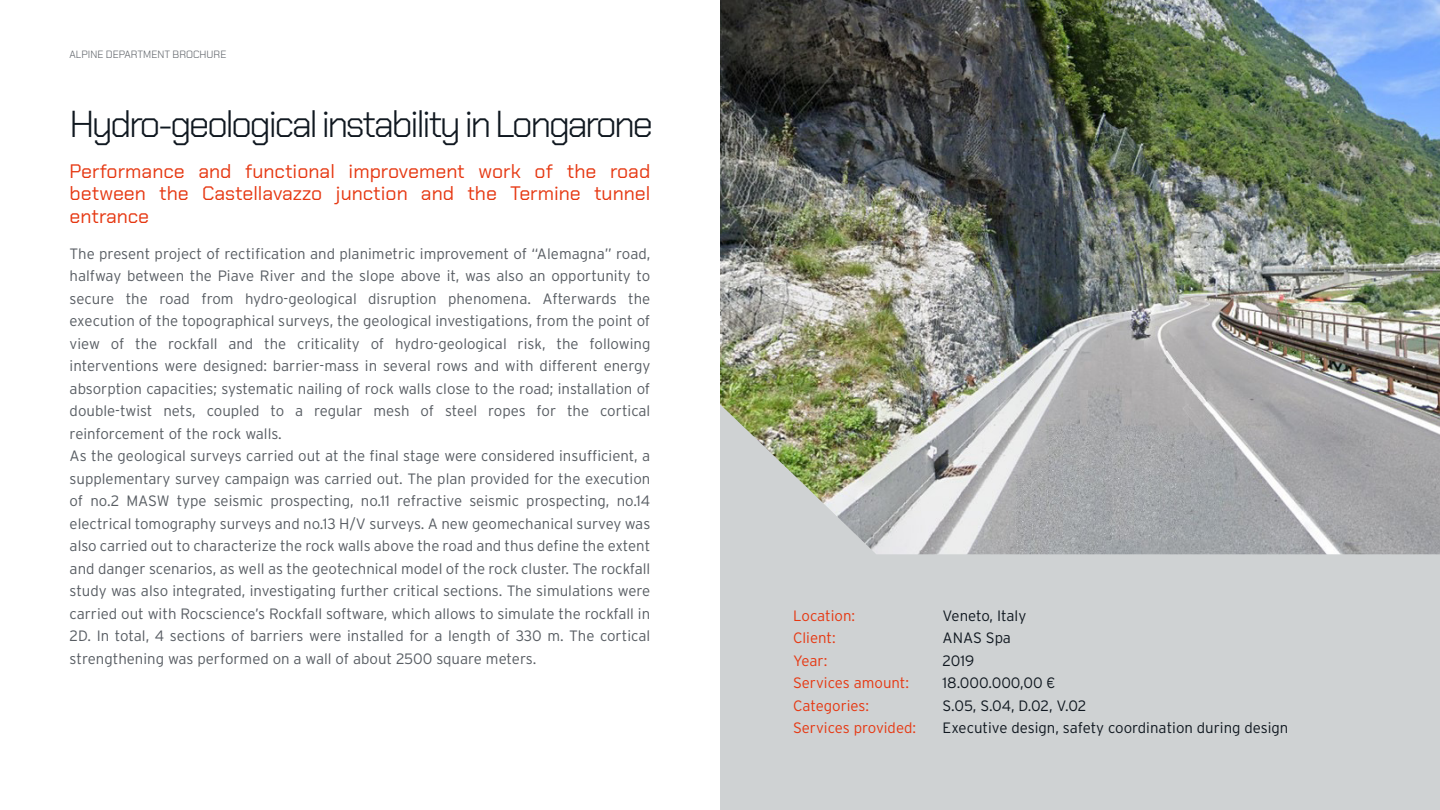
<style>
.page{position:relative;width:1440px;height:810px;background:#fff}
.page>*{position:absolute;margin:0;border:0;box-sizing:border-box;transform-origin:0 0}
.t1{font:300 37.5px "Chakra Petch";letter-spacing:-.07em;color:#101820}
.t2{font:19.5px/22.5px "Chakra Petch";color:#e63812;text-align:justify}
.t3{font:300 15px/22.5px "Interstate";color:#585d63}
.t4{font:300 15px/22.5px "Interstate";color:#101820}
.t5{font:300 15px/22.5px "Interstate";color:#e63812}
.t6{font:300 10.5px "Chakra Petch";color:#585d63}
</style>
<div class="page">
<div style="left:720px;top:0;width:720px;height:809px;background:#cfd2d3"></div>
<img style="left:720px;top:0;width:720px;height:554px">
<p class="t6" style="left:70px;top:48px;width:158px">ALPINE DEPARTMENT BROCHURE</p>
<h1 class="t1" style="left:70px;top:102px;width:585px">Hydro-geological instability in Longarone</h1>
<h2 class="t2" style="left:70px;top:160px;width:582px">Performance and functional improvement work of the road between the Castellavazzo junction and the Termine tunnel entrance</h2>
<p class="t3" style="left:70px;top:242px;width:582px">The present project of rectification and planimetric improvement of “Alemagna” road, halfway between the Piave River and the slope above it, was also an opportunity to secure the road from hydro-geological disruption phenomena. Afterwards the execution of the topographical surveys, the geological investigations, from the point of view of the rockfall and the criticality of hydro-geological risk, the following interventions were designed: barrier-mass in several rows and with different energy absorption capacities; systematic nailing of rock walls close to the road; installation of double-twist nets, coupled to a regular mesh of steel ropes for the cortical reinforcement of the rock walls.<br>As the geological surveys carried out at the final stage were considered insufficient, a supplementary survey campaign was carried out. The plan provided for the execution of no.2 MASW type seismic prospecting, no.11 refractive seismic prospecting, no.14 electrical tomography surveys and no.13 H/V surveys. A new geomechanical survey was also carried out to characterize the rock walls above the road and thus define the extent and danger scenarios, as well as the geotechnical model of the rock cluster. The rockfall study was also integrated, investigating further critical sections. The simulations were carried out with Rocscience’s Rockfall software, which allows to simulate the rockfall in 2D. In total, 4 sections of barriers were installed for a length of 330 m. The cortical strengthening was performed on a wall of about 2500 square meters.</p>
<p class="t5" style="left:793px;top:604px;width:124px">Location:<br>Client:<br>Year:<br>Services amount:<br>Categories:<br>Services provided:</p>
<p class="t4" style="left:943px;top:604px;width:347px">Veneto, Italy<br>ANAS Spa<br>2019<br>18.000.000,00 €<br>S.05, S.04, D.02, V.02<br>Executive design, safety coordination during design</p>
</div>
